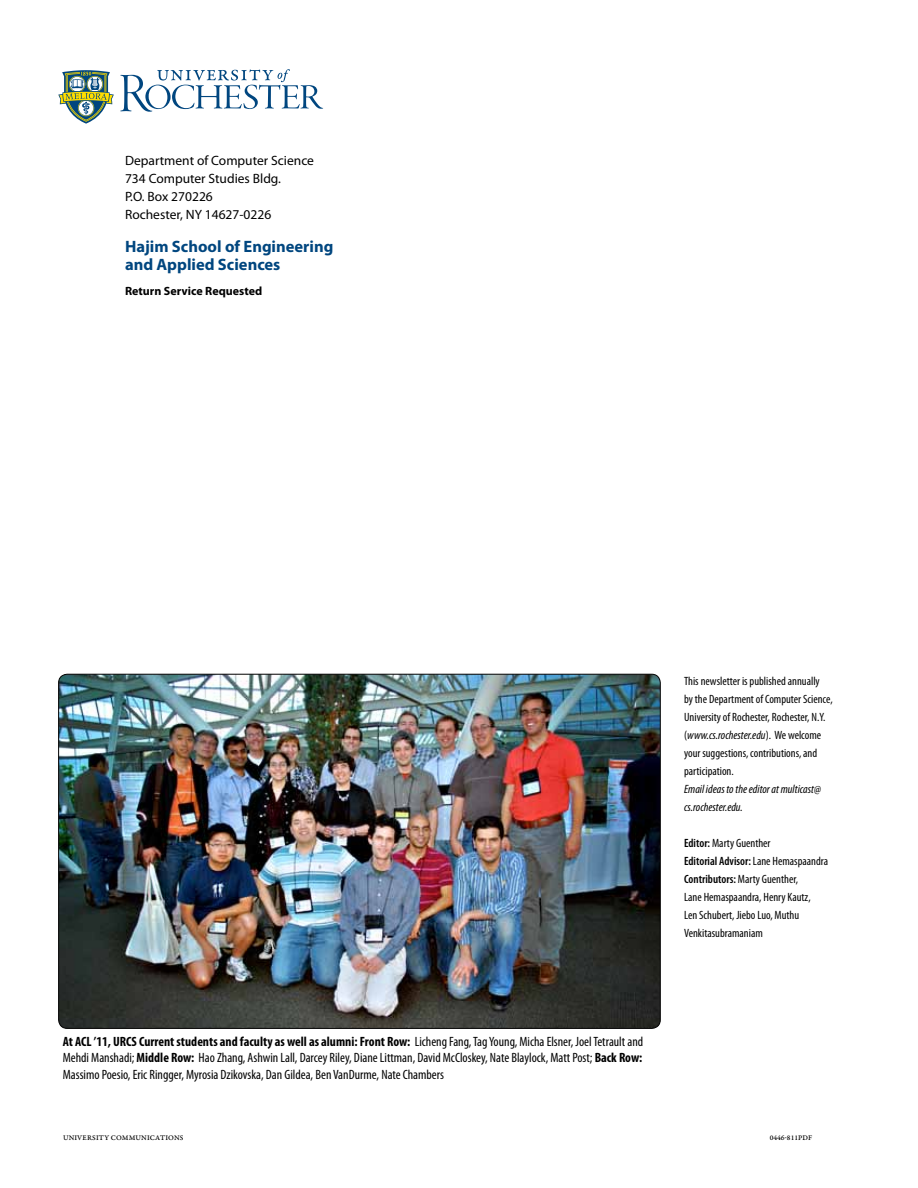
<style>
.page{position:relative;width:918px;height:1188px;background:#fff}
.page>*{position:absolute;margin:0;border:0;box-sizing:border-box;transform-origin:0 0}
.t1{font:700 16.5px/18px "Myriad Pro";color:#00467f}
.t2{font:condensed 13.5px/16.5px "Myriad Pro";color:#000;text-align:justify}
.t3{font:13.5px/18px "Myriad Pro";color:#000}
.t4{font:condensed 12px/18px "Myriad Pro";color:#000}
.t5{font:italic condensed 12px/18px "Myriad Pro";color:#000}
.t6{font:700 12px "Myriad Pro";color:#000}
.t7{font:7.5px "Garamond Premr Pro Med Capt";letter-spacing:.01em;color:#000}
.s1{font-weight:700}
.s2{font-style:italic}
.s3{font-weight:600}
</style>
<div class="page">
<svg style="left:120px;top:69px;width:203px;height:43px"></svg>
<svg style="left:58px;top:70px;width:56px;height:54px"></svg>
<img style="left:59px;top:674px;width:601px;height:354px">
<p class="t3" style="left:125px;top:151px;width:191px">Department of Computer Science<br>734 Computer Studies Bldg.<br>P.O. Box 270226<br>Rochester, NY 14627-0226</p>
<h1 class="t1" style="left:125px;top:237px;width:210px">Hajim School of Engineering and Applied Sciences</h1>
<p class="t6" style="left:125px;top:283px;width:139px">Return Service Requested</p>
<p class="t2" style="left:63px;top:1033px;width:582px"><span class="s1">At ACL ’11, URCS Current students and faculty as well as alumni: Front Row:</span> Licheng Fang, Tag Young, Micha Elsner, Joel Tetrault and Mehdi Manshadi; <span class="s1">Middle Row:</span> Hao Zhang, Ashwin Lall, Darcey Riley, Diane Littman, David McCloskey, Nate Blaylock, Matt Post; <span class="s1">Back Row:<br></span>Massimo Poesio, Eric Ringger, Myrosia Dzikovska, Dan Gildea, Ben VanDurme, Nate Chambers</p>
<p class="t4" style="left:684px;top:672px;width:150px">This newsletter is published annually<br>by the Department of Computer Science, University of Rochester, Rochester, N.Y. (<span class="s2">www.cs.rochester.edu</span>). We welcome your suggestions, contributions, and participation.</p>
<p class="t5" style="left:684px;top:780px;width:138px">Email ideas to the editor at multicast@ cs.rochester.edu.</p>
<p class="t4" style="left:684px;top:834px;width:145px"><span class="s3">Editor:</span> Marty Guenther<br><span class="s3">Editorial Advisor:</span> Lane Hemaspaandra<br><span class="s3">Contributors:</span> Marty Guenther,<br>Lane Hemaspaandra, Henry Kautz,<br>Len Schubert, Jiebo Luo, Muthu<br>Venkitasubramaniam</p>
<p class="t7" style="left:63px;top:1133px;width:122px">UNIVERSITY COMMUNICATIONS</p>
<p class="t7" style="left:770px;top:1133px;width:44px">0446-811PDF</p>
</div>
